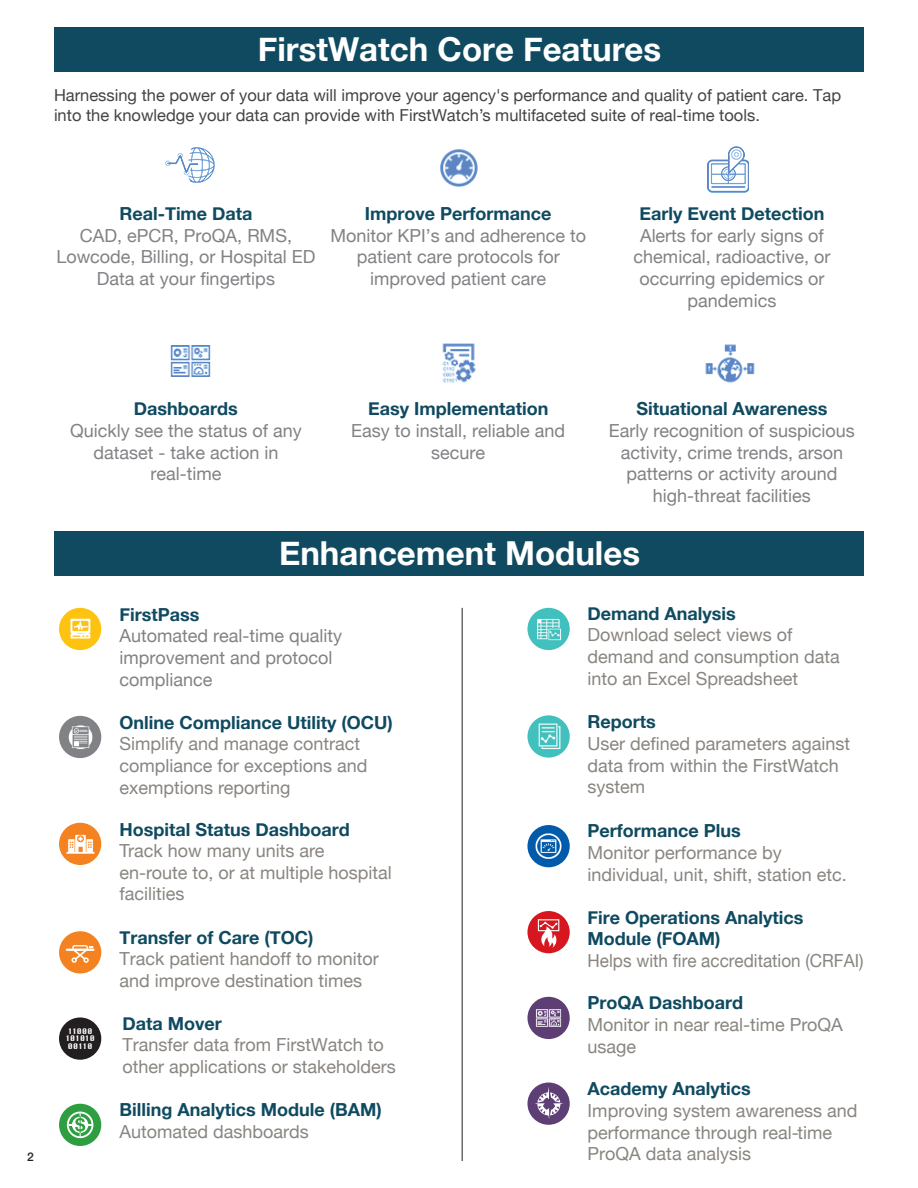
<style>
.page{position:relative;width:918px;height:1188px;background:#fff}
.page>*{position:absolute;margin:0;border:0;box-sizing:border-box;transform-origin:0 0}
.t1{font:700 33px "Helvetica Neue";color:#fff}
.t2{font:18px/21.6px "Helvetica Neue";color:#898580}
.t3{font:18px/21.6px "Helvetica Neue";color:#808285;text-align:center}
.t4{font:700 18px/21.6px "Helvetica Neue";color:#0f4a60}
.t5{font:16.5px/19.8px "Helvetica Neue";color:#444343}
.t6{font:500 12px "Helvetica Neue LT Std";color:#231f20}
.t7{font:7.5px/7.5px "Chicago";letter-spacing:-.04em;color:#fff;text-align:center}
.s1{font-weight:700;color:#0f4a60}
.s2{font-weight:400;color:#898580}
</style>
<div class="page">
<hr style="left:462px;top:608px;width:1px;height:553px;background:#231f20">
<img style="left:165px;top:147px;width:50px;height:36px">
<img style="left:440px;top:149px;width:38px;height:38px">
<img style="left:707px;top:146px;width:42px;height:47px">
<img style="left:170px;top:345px;width:41px;height:32px">
<img style="left:442px;top:343px;width:34px;height:40px">
<img style="left:705px;top:344px;width:50px;height:39px">
<div style="left:54px;top:27px;width:810px;height:45px;background:#0f4a60"></div>
<div style="left:54px;top:531px;width:810px;height:45px;background:#0f4a60"></div>
<div style="left:59px;top:608px;width:42px;height:42px;background:#fec210;border-radius:50%"></div>
<div style="left:59px;top:716px;width:42px;height:42px;background:#808285;border-radius:50%"></div>
<svg style="left:527px;top:715px;width:43px;height:43px"></svg>
<svg style="left:527px;top:608px;width:43px;height:42px"></svg>
<svg style="left:527px;top:825px;width:43px;height:42px"></svg>
<div style="left:59px;top:931px;width:42px;height:43px;background:#f58220;border-radius:50%"></div>
<div style="left:59px;top:1104px;width:42px;height:42px;background:#2f9e40;border-radius:50%"></div>
<img style="left:62px;top:719px;width:36px;height:36px">
<svg style="left:527px;top:997px;width:43px;height:42px"></svg>
<div style="left:59px;top:823px;width:42px;height:42px;background:#f58220;border-radius:50%"></div>
<img style="left:531px;top:1000px;width:36px;height:36px">
<img style="left:531px;top:610px;width:36px;height:37px">
<img style="left:62px;top:611px;width:36px;height:36px">
<img style="left:63px;top:826px;width:36px;height:36px">
<div style="left:527px;top:1083px;width:43px;height:42px;background:#5e3f75;border-radius:50%"></div>
<img style="left:531px;top:828px;width:36px;height:37px">
<div style="left:59px;top:1017px;width:42px;height:43px;background:#231f20;border-radius:50%"></div>
<img style="left:531px;top:719px;width:36px;height:36px">
<svg style="left:67px;top:1112px;width:26px;height:26px"></svg>
<div style="left:527px;top:911px;width:43px;height:42px;background:#d7171f;border-radius:50%"></div>
<svg style="left:538px;top:919px;width:21px;height:29px"></svg>
<svg style="left:535px;top:1087px;width:28px;height:32px"></svg>
<svg style="left:66px;top:945px;width:29px;height:18px"></svg>
<p class="t1" style="left:258px;top:23px;width:405px">FirstWatch Core Features</p>
<p class="t5" style="left:54px;top:86px;width:789px">Harnessing the power of your data will improve your agency's performance and quality of patient care. Tap into the knowledge your data can provide with FirstWatch’s multifaceted suite of real-time tools.</p>
<p class="t3" style="left:56px;top:204px;width:261px"><span class="s1">Real-Time Data<br></span>CAD, ePCR, ProQA, RMS,<br>Lowcode, Billing, or Hospital ED<br>Data at your fingertips</p>
<p class="t3" style="left:330px;top:204px;width:257px"><span class="s1">Improve Performance<br></span>Monitor KPI’s and adherence to patient care protocols for improved patient care</p>
<p class="t3" style="left:634px;top:204px;width:198px"><span class="s1">Early Event Detection<br></span>Alerts for early signs of chemical, radioactive, or occurring epidemics or pandemics</p>
<p class="t6" style="left:27px;top:1150px;width:8px">2</p>
<p class="t3" style="left:70px;top:399px;width:233px"><span class="s1">Dashboards<br></span>Quickly see the status of any dataset - take action in real-time</p>
<p class="t3" style="left:351px;top:399px;width:216px"><span class="s1">Easy Implementation<br></span>Easy to install, reliable and secure</p>
<p class="t3" style="left:609px;top:399px;width:248px"><span class="s1">Situational Awareness<br></span>Early recognition of suspicious activity, crime trends, arson patterns or activity around high-threat facilities</p>
<p class="t1" style="left:279px;top:527px;width:363px">Enhancement Modules</p>
<p class="t2" style="left:588px;top:604px;width:254px"><span class="s1">Demand Analysis<br></span>Download select views of demand and consumption data into an Excel Spreadsheet</p>
<p class="t3" style="left:119px;top:605px;width:224px;text-align:left"><span class="s1">FirstPass<br></span>Automated real-time quality improvement and protocol compliance</p>
<p class="t2" style="left:119px;top:713px;width:275px"><span class="s1">Online Compliance Utility (OCU)<br></span>Simplify and manage contract compliance for exceptions and exemptions reporting</p>
<p class="t2" style="left:588px;top:712px;width:264px"><span class="s1">Reports<br></span>User defined parameters against data from within the FirstWatch system</p>
<p class="t7" style="left:66px;top:1027px;width:31px">11000<br>101010<br>00110</p>
<p class="t2" style="left:119px;top:819px;width:274px"><span class="s1">Hospital Status Dashboard<br></span>Track how many units are en-route to, or at multiple hospital facilities</p>
<p class="t2" style="left:119px;top:928px;width:261px"><span class="s1">Transfer of Care (TOC)<br></span>Track patient handoff to monitor and improve destination times</p>
<p class="t2" style="left:123px;top:1014px;width:275px"><span class="s1">Data Mover<br></span>Transfer data from FirstWatch to other applications or stakeholders</p>
<p class="t4" style="left:119px;top:1099px;width:264px">Billing Analytics Module (BAM)<br><span class="s2">Automated dashboards</span></p>
<p class="t2" style="left:588px;top:821px;width:261px"><span class="s1">Performance Plus<br></span>Monitor performance by individual, unit, shift, station etc.</p>
<p class="t4" style="left:588px;top:907px;width:278px">Fire Operations Analytics<br>Module (FOAM)<br><span class="s2">Helps with fire accreditation (CRFAI)</span></p>
<p class="t2" style="left:588px;top:993px;width:257px"><span class="s1">ProQA Dashboard<br></span>Monitor in near real-time ProQA usage</p>
<p class="t2" style="left:588px;top:1079px;width:271px"><span class="s1">Academy Analytics<br></span>Improving system awareness and performance through real-time<br>ProQA data analysis</p>
</div>
